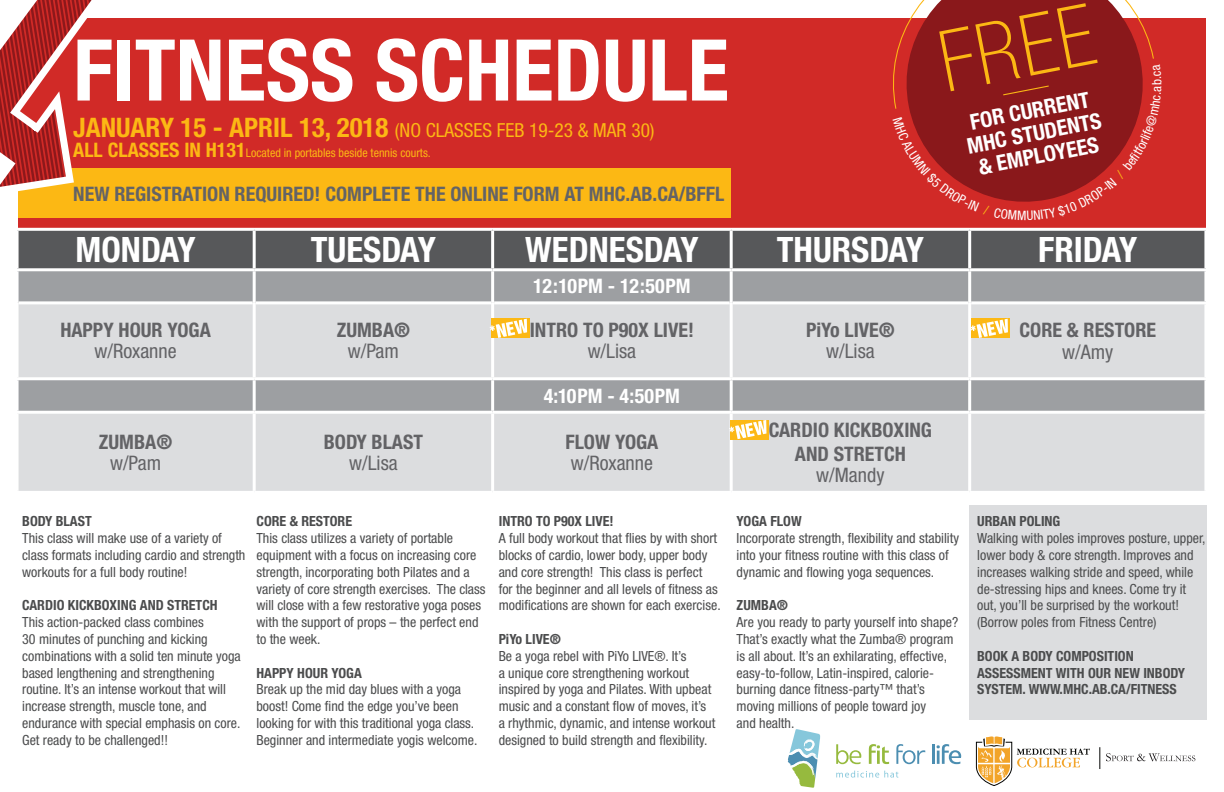
<style>
.page{position:relative;width:1224px;height:792px;background:#fff}
.page>*{position:absolute;margin:0;border:0;box-sizing:border-box;transform-origin:0 0}
.t1{font:700 condensed 85.3px "Helvetica Neue LT Std";color:#fff}
.t2{font:100 condensed 85.1px "Helvetica Neue LT Std";color:#fcb814}
.t3{font:700 condensed 35px "Helvetica Neue LT Std";color:#fff}
.t4{font:700 condensed 21.9px/23px "Helvetica Neue LT Std";color:#fff;text-align:center}
.t5{font:700 condensed 20px/24px "Helvetica Neue LT Std";color:#636366;text-align:center}
.t6{font:condensed 20px "Helvetica Neue LT Std";color:#636366}
.t7{font:700 condensed 20px "Helvetica Neue LT Std";color:#fff}
.t8{font:condensed 19.4px "Helvetica Neue LT Std";color:#fcb814}
.t9{font:condensed 14px/16.8px "Helvetica Neue LT Std";color:#4b4c4d}
.t10{font:700 condensed 14px/16.8px "Helvetica Neue LT Std";color:#4b4c4d}
.t11{font:condensed 12px "Helvetica Neue LT Std";color:#fcb814}
.s1{font-weight:700;font-size:26.9px}
.s2{font-weight:700;font-size:20px}
</style>
<div class="page">
<div style="left:18px;top:18px;width:1188px;height:210px;background:#d12a27"></div>
<div style="left:18px;top:168px;width:712px;height:49px;background:#fcb814"></div>
<div style="left:19px;top:231px;width:1185px;height:37px;background:#57585a"></div>
<div style="left:19px;top:271px;width:1185px;height:30px;background:#9d9fa2"></div>
<svg style="left:19px;top:304px;width:1185px;height:187px;background:#d1d2d4"></svg>
<hr style="left:16px;top:377px;width:238px;height:3px;background:#fff">
<hr style="left:254px;top:377px;width:239px;height:3px;background:#fff">
<hr style="left:493px;top:377px;width:238px;height:3px;background:#fff">
<hr style="left:731px;top:377px;width:239px;height:3px;background:#fff">
<hr style="left:970px;top:377px;width:237px;height:3px;background:#fff">
<hr style="left:16px;top:411px;width:238px;height:3px;background:#fff">
<hr style="left:254px;top:411px;width:239px;height:3px;background:#fff">
<hr style="left:493px;top:411px;width:238px;height:3px;background:#fff">
<hr style="left:731px;top:411px;width:239px;height:3px;background:#fff">
<hr style="left:970px;top:411px;width:237px;height:3px;background:#fff">
<hr style="left:253px;top:231px;width:3px;height:37px;background:#fff">
<hr style="left:253px;top:271px;width:3px;height:32px;background:#fff">
<hr style="left:253px;top:303px;width:3px;height:74px;background:#fff">
<hr style="left:253px;top:380px;width:3px;height:31px;background:#fff">
<hr style="left:253px;top:414px;width:3px;height:77px;background:#fff">
<hr style="left:491px;top:231px;width:3px;height:37px;background:#fff">
<hr style="left:491px;top:271px;width:3px;height:32px;background:#fff">
<hr style="left:491px;top:303px;width:3px;height:74px;background:#fff">
<hr style="left:491px;top:380px;width:3px;height:31px;background:#fff">
<hr style="left:491px;top:414px;width:3px;height:77px;background:#fff">
<hr style="left:730px;top:231px;width:3px;height:37px;background:#fff">
<hr style="left:968px;top:231px;width:3px;height:37px;background:#fff">
<hr style="left:730px;top:271px;width:3px;height:32px;background:#fff">
<hr style="left:968px;top:271px;width:3px;height:32px;background:#fff">
<hr style="left:730px;top:303px;width:3px;height:74px;background:#fff">
<hr style="left:968px;top:303px;width:3px;height:74px;background:#fff">
<hr style="left:730px;top:380px;width:3px;height:31px;background:#fff">
<hr style="left:968px;top:380px;width:3px;height:31px;background:#fff">
<hr style="left:730px;top:414px;width:3px;height:77px;background:#fff">
<hr style="left:968px;top:414px;width:3px;height:77px;background:#fff">
<svg style="left:836px;top:744px;width:25px;height:20px"></svg>
<svg style="left:869px;top:744px;width:20px;height:20px"></svg>
<svg style="left:896px;top:744px;width:29px;height:20px"></svg>
<hr style="left:932px;top:744px;width:2px;height:20px;background:#4c8eb1">
<svg style="left:937px;top:744px;width:24px;height:20px"></svg>
<svg style="left:788px;top:729px;width:33px;height:59px"></svg>
<svg style="left:836px;top:771px;width:62px;height:7px"></svg>
<svg style="left:976px;top:736px;width:114px;height:49px"></svg>
<svg style="left:1100px;top:747px;width:95px;height:22px"></svg>
<svg style="left:0;top:0;width:92px;height:192px"></svg>
<div style="left:491px;top:319px;width:38px;height:19px;background:#fcb814"></div>
<svg style="left:490px;top:319px;width:37px;height:19px"></svg>
<svg style="left:766px;top:420px;width:3px;height:19px"></svg>
<svg style="left:729px;top:420px;width:37px;height:19px"></svg>
<div style="left:972px;top:319px;width:38px;height:19px;background:#fcb814"></div>
<svg style="left:971px;top:319px;width:37px;height:19px"></svg>
<div style="left:970px;top:505px;width:237px;height:215px;background:#dcdddf"></div>
<svg style="left:893px;top:0;width:261px;height:202px"></svg>
<h1 class="t1" style="left:73px;top:19px;width:657px">FITNESS SCHEDULE</h1>
<h3 class="t8" style="left:73px;top:118px;width:583px"><span class="s1">JANUARY 15 - APRIL 13, 2018</span> (NO CLASSES FEB 19-23 &amp; MAR 30)</h3>
<p class="t11" style="left:73px;top:145px;width:359px"><span class="s2">ALL CLASSES IN H131</span>Located in portables beside tennis courts.</p>
<h3 class="t5" style="left:73px;top:181px;width:653px">NEW REGISTRATION REQUIRED! COMPLETE THE ONLINE FORM AT MHC.AB.CA/BFFL</h3>
<h2 class="t2" style="left:931px;top:16px;width:158px;rotate:-11deg">FREE</h2>
<h3 class="t4" style="left:961px;top:112px;width:138px;rotate:-11deg">FOR CURRENT<br>MHC STUDENTS &amp; EMPLOYEES</h3>
<h3 class="t3" style="left:76px;top:228px;width:122px">MONDAY</h3>
<h3 class="t3" style="left:311px;top:228px;width:127px">TUESDAY</h3>
<h3 class="t3" style="left:525px;top:228px;width:175px">WEDNESDAY</h3>
<h3 class="t3" style="left:777px;top:228px;width:149px">THURSDAY</h3>
<h3 class="t3" style="left:1038px;top:228px;width:101px">FRIDAY</h3>
<h3 class="t7" style="left:533px;top:274px;width:159px">12:10PM - 12:50PM</h3>
<h3 class="t5" style="left:60px;top:318px;width:152px">HAPPY HOUR YOGA</h3>
<h3 class="t6" style="left:95px;top:340px;width:84px">w/Roxanne</h3>
<h3 class="t5" style="left:1020px;top:318px;width:138px">CORE &amp; RESTORE</h3>
<h3 class="t6" style="left:1062px;top:340px;width:53px">w/Amy</h3>
<h3 class="t5" style="left:337px;top:318px;width:75px">ZUMBA®</h3>
<h3 class="t6" style="left:348px;top:340px;width:53px">w/Pam</h3>
<h3 class="t5" style="left:530px;top:318px;width:166px">INTRO TO P90X LIVE!</h3>
<h3 class="t6" style="left:588px;top:340px;width:50px">w/Lisa</h3>
<h3 class="t5" style="left:806px;top:318px;width:90px">PiYo LIVE®</h3>
<h3 class="t6" style="left:826px;top:340px;width:50px">w/Lisa</h3>
<h3 class="t5" style="left:99px;top:430px;width:75px">ZUMBA®</h3>
<h3 class="t6" style="left:110px;top:451px;width:53px">w/Pam</h3>
<h3 class="t5" style="left:324px;top:430px;width:101px">BODY BLAST</h3>
<h3 class="t6" style="left:349px;top:451px;width:50px">w/Lisa</h3>
<h3 class="t7" style="left:544px;top:383px;width:138px">4:10PM - 4:50PM</h3>
<h3 class="t5" style="left:565px;top:430px;width:95px">FLOW YOGA</h3>
<h3 class="t6" style="left:571px;top:451px;width:84px">w/Roxanne</h3>
<p class="t10" style="left:22px;top:513px;width:71px">BODY BLAST</p>
<p class="t9" style="left:22px;top:530px;width:225px">This class will make use of a variety of class formats including cardio and strength workouts for a full body routine!</p>
<p class="t10" style="left:22px;top:597px;width:197px">CARDIO KICKBOXING AND STRETCH</p>
<p class="t9" style="left:22px;top:614px;width:220px">This action-packed class combines<br>30 minutes of punching and kicking combinations with a solid ten minute yoga based lengthening and strengthening routine. It’s an intense workout that will increase strength, muscle tone, and endurance with special emphasis on core.<br>Get ready to be challenged!!</p>
<p class="t10" style="left:256px;top:513px;width:97px">CORE &amp; RESTORE</p>
<p class="t9" style="left:256px;top:530px;width:231px">This class utilizes a variety of portable equipment with a focus on increasing core strength, incorporating both Pilates and a variety of core strength exercises. The class will close with a few restorative yoga poses with the support of props – the perfect end to the week.</p>
<p class="t10" style="left:256px;top:664px;width:107px">HAPPY HOUR YOGA</p>
<p class="t9" style="left:256px;top:681px;width:222px">Break up the mid day blues with a yoga boost! Come find the edge you’ve been looking for with this traditional yoga class.<br>Beginner and intermediate yogis welcome.</p>
<p class="t10" style="left:499px;top:513px;width:116px">INTRO TO P90X LIVE!</p>
<p class="t9" style="left:499px;top:530px;width:224px">A full body workout that flies by with short blocks of cardio, lower body, upper body and core strength! This class is perfect<br>for the beginner and all levels of fitness as modifications are shown for each exercise.</p>
<p class="t10" style="left:499px;top:631px;width:64px">PiYo LIVE®</p>
<p class="t9" style="left:499px;top:647px;width:218px">Be a yoga rebel with PiYo LIVE®. It’s<br>a unique core strengthening workout inspired by yoga and Pilates. With upbeat music and a constant flow of moves, it’s a rhythmic, dynamic, and intense workout designed to build strength and flexibility.</p>
<h3 class="t5" style="left:769px;top:418px;width:165px">CARDIO KICKBOXING<br>AND STRETCH</h3>
<h3 class="t6" style="left:816px;top:463px;width:70px">w/Mandy</h3>
<p class="t10" style="left:737px;top:513px;width:67px">YOGA FLOW</p>
<p class="t9" style="left:737px;top:530px;width:224px">Incorporate strength, flexibility and stability into your fitness routine with this class of dynamic and flowing yoga sequences.</p>
<p class="t10" style="left:737px;top:597px;width:53px">ZUMBA®</p>
<p class="t9" style="left:737px;top:614px;width:223px">Are you ready to party yourself into shape?<br>That’s exactly what the Zumba® program is all about. It’s an exhilarating, effective, easy-to-follow, Latin-inspired, calorie&shy;burning dance fitness-party™ that’s moving millions of people toward joy<br>and health.</p>
<p class="t10" style="left:977px;top:513px;width:85px">URBAN POLING</p>
<p class="t9" style="left:977px;top:530px;width:230px">Walking with poles improves posture, upper, lower body &amp; core strength. Improves and increases walking stride and speed, while de-stressing hips and knees. Come try it out, you’ll be surprised by the workout! (Borrow poles from Fitness Centre)</p>
<p class="t10" style="left:977px;top:647px;width:209px">BOOK A BODY COMPOSITION<br>ASSESSMENT WITH OUR NEW INBODY<br>SYSTEM. WWW.MHC.AB.CA/FITNESS</p>
</div>
